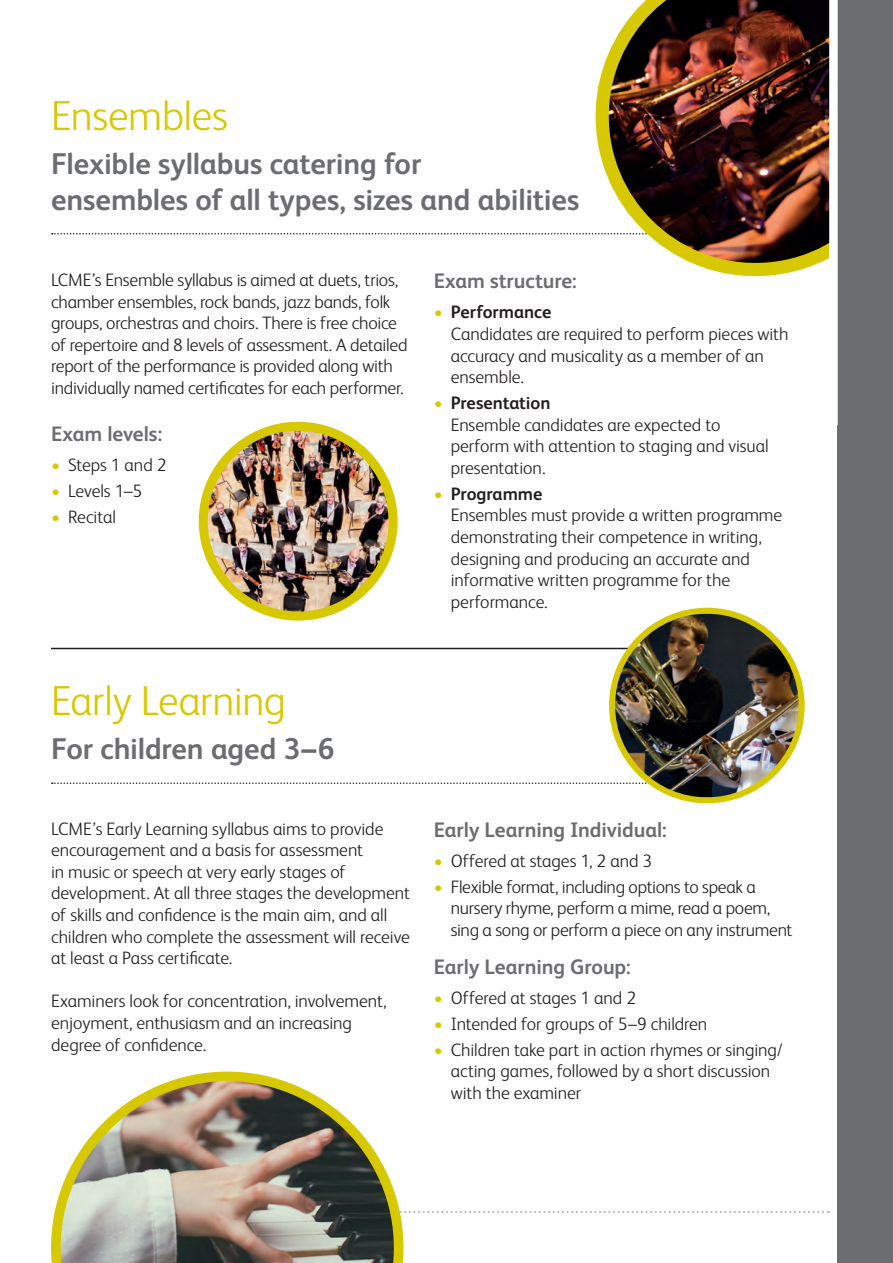
<style>
.page{position:relative;width:893px;height:1263px;background:#fff}
.page>*{position:absolute;margin:0;border:0;box-sizing:border-box;transform-origin:0 0}
.t1{font:300 42px "FS Albert";letter-spacing:-.01em;color:#d6c801}
.t2{font:700 30px/36px "FS Albert";letter-spacing:-.005em;color:#6c6d70}
.t3{font:700 21px "FS Albert";letter-spacing:-.005em;color:#6c6d70}
.t4{font:300 18px/21.6px "FS Albert";letter-spacing:-.005em;color:#231f20}
.s1{color:#d6c801}
.s2{font-weight:700}
</style>
<div class="page">
<svg style="left:404px;top:1211px;width:425px;height:2px"></svg>
<svg style="left:51px;top:1071px;width:352px;height:192px"></svg>
<svg style="left:52px;top:233px;width:544px;height:1px"></svg>
<svg style="left:52px;top:782px;width:560px;height:2px"></svg>
<img style="left:596px;top:0;width:233px;height:276px">
<hr style="left:51px;top:648px;width:693px;height:1px;background:#231f20">
<img style="left:612px;top:613px;width:190px;height:185px">
<div style="left:609px;top:608px;width:196px;height:195px;border:6px solid #d6c801;border-radius:50%"></div>
<img style="left:203px;top:426px;width:190px;height:190px;border-radius:95px">
<div style="left:199px;top:422px;width:199px;height:199px;border:9px solid #d6c801;border-radius:50%"></div>
<div style="left:838px;top:0;width:55px;height:1263px;background:#6c6d70"></div>
<h1 class="t1" style="left:51px;top:92px;width:178px">Ensembles</h1>
<h2 class="t2" style="left:51px;top:146px;width:530px">Flexible syllabus catering for<br>ensembles of all types, sizes and abilities</h2>
<p class="t4" style="left:51px;top:269px;width:358px">LCME’s Ensemble syllabus is aimed at duets, trios, chamber ensembles, rock bands, jazz bands, folk groups, orchestras and choirs. There is free choice of repertoire and 8 levels of assessment. A detailed report of the performance is provided along with individually named certificates for each performer.</p>
<p class="t3" style="left:51px;top:421px;width:113px">Exam levels:</p>
<p class="t4" style="left:51px;top:454px;width:117px"><span class="s1">•</span> Steps 1 and 2</p>
<p class="t4" style="left:51px;top:480px;width:93px"><span class="s1">•</span> Levels 1–5</p>
<p class="t4" style="left:51px;top:506px;width:66px"><span class="s1">•</span> Recital</p>
<p class="t3" style="left:434px;top:269px;width:145px">Exam structure:</p>
<p class="t4" style="left:451px;top:301px;width:339px;text-indent:-17px"><span class="s1">•</span> <span class="s2">Performance<br></span>Candidates are required to perform pieces with accuracy and musicality as a member of an ensemble.</p>
<p class="t4" style="left:451px;top:392px;width:319px;text-indent:-17px"><span class="s1">•</span> <span class="s2">Presentation<br></span>Ensemble candidates are expected to perform with attention to staging and visual presentation.</p>
<p class="t4" style="left:451px;top:483px;width:333px;text-indent:-17px"><span class="s1">•</span> <span class="s2">Programme<br></span>Ensembles must provide a written programme demonstrating their competence in writing, designing and producing an accurate and informative written programme for the performance.</p>
<h1 class="t1" style="left:51px;top:676px;width:236px">Early Learning</h1>
<h2 class="t2" style="left:51px;top:730px;width:285px">For children aged 3–6</h2>
<p class="t4" style="left:51px;top:817px;width:360px">LCME’s Early Learning syllabus aims to provide encouragement and a basis for assessment<br>in music or speech at very early stages of development. At all three stages the development of skills and confidence is the main aim, and all children who complete the assessment will receive at least a Pass certificate.</p>
<p class="t4" style="left:51px;top:990px;width:337px">Examiners look for concentration, involvement, enjoyment, enthusiasm and an increasing degree of confidence.</p>
<p class="t3" style="left:434px;top:817px;width:235px">Early Learning Individual:</p>
<p class="t4" style="left:434px;top:850px;width:220px"><span class="s1">•</span> Offered at stages 1, 2 and 3</p>
<p class="t4" style="left:451px;top:876px;width:343px;text-indent:-17px"><span class="s1">•</span> Flexible format, including options to speak a nursery rhyme, perform a mime, read a poem, sing a song or perform a piece on any instrument</p>
<p class="t3" style="left:434px;top:955px;width:199px">Early Learning Group:</p>
<p class="t4" style="left:434px;top:987px;width:204px"><span class="s1">•</span> Offered at stages 1 and 2</p>
<p class="t4" style="left:434px;top:1013px;width:275px"><span class="s1">•</span> Intended for groups of 5–9 children</p>
<p class="t4" style="left:451px;top:1039px;width:334px;text-indent:-17px"><span class="s1">•</span> Children take part in action rhymes or singing/ acting games, followed by a short discussion with the examiner</p>
</div>
